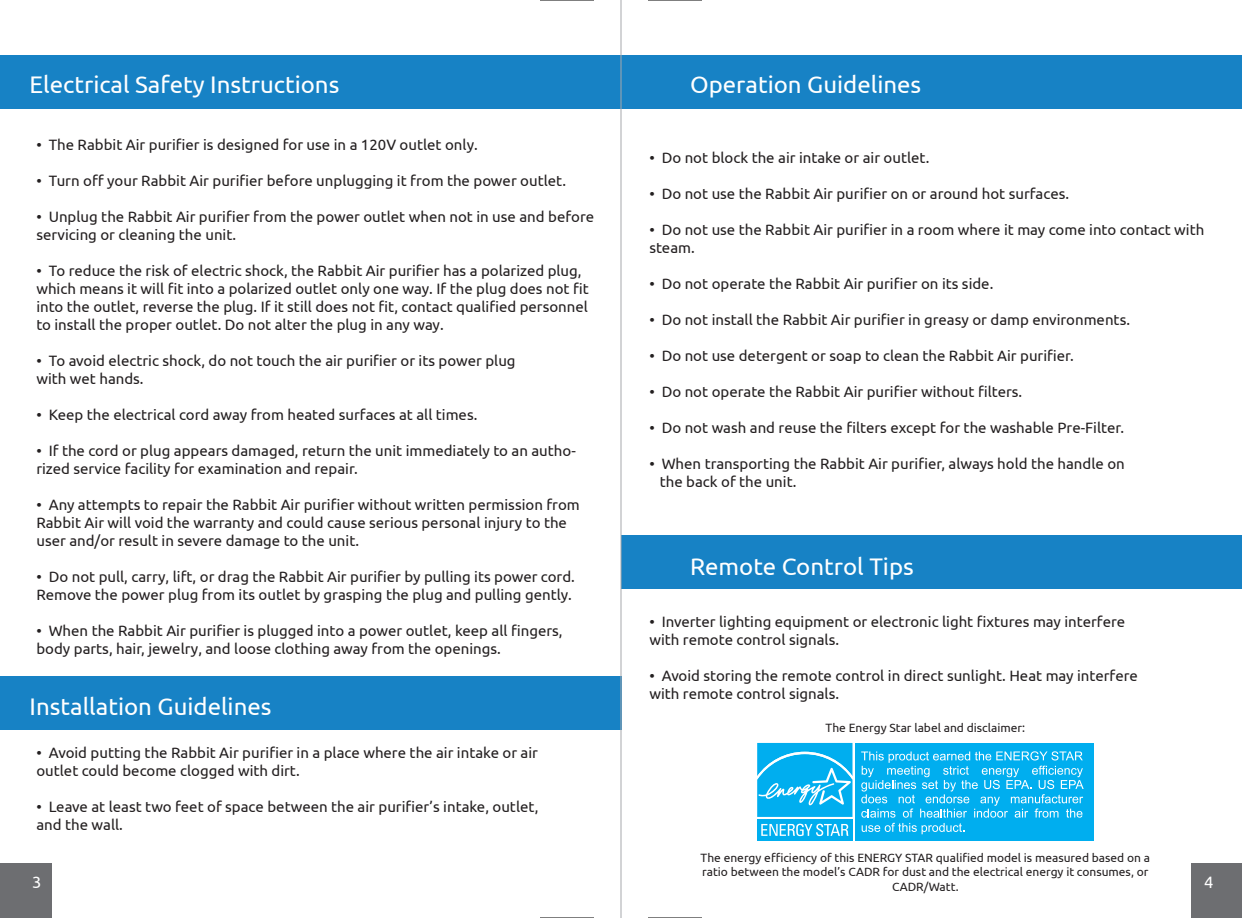
<style>
.page{position:relative;width:1242px;height:918px;background:#fff}
.page>*{position:absolute;margin:0;border:0;box-sizing:border-box;transform-origin:0 0}
.t1{font:24px "Ubuntu";color:#fff}
.t2{font:16.5px "Ubuntu";color:#fff}
.t3{font:15px/18px "Ubuntu";color:#231f20}
.t4{font:12px/14.4px "Ubuntu";color:#231f20}
</style>
<div class="page">
<div style="left:0;top:55px;width:1242px;height:54px;background:#1782c5"></div>
<div style="left:0;top:676px;width:622px;height:54px;background:#1782c5"></div>
<div style="left:621px;top:535px;width:621px;height:54px;background:#1782c5"></div>
<svg style="left:757px;top:742px;width:337px;height:99px"></svg>
<div style="left:757px;top:819px;width:95px;height:22px;background:#00aeef"></div>
<svg style="left:757px;top:743px;width:95px;height:74px;background:#22b8f1"></svg>
<svg style="left:761px;top:824px;width:87px;height:12px"></svg>
<div style="left:855px;top:743px;width:238px;height:97px;background:#00aeef"></div>
<svg style="left:861px;top:751px;width:223px;height:83px"></svg>
<div style="left:0;top:863px;width:52px;height:55px;background:#6d6e71"></div>
<div style="left:1191px;top:863px;width:51px;height:55px;background:#6d6e71"></div>
<hr style="left:621px;top:0;width:1px;height:918px;background:#a7a9ac">
<hr style="left:648px;top:0;width:54px;height:1px;background:#000">
<hr style="left:648px;top:917px;width:54px;height:1px;background:#000">
<hr style="left:540px;top:0;width:54px;height:1px;background:#000">
<hr style="left:540px;top:917px;width:54px;height:1px;background:#000">
<h1 class="t1" style="left:30px;top:70px;width:311px">Electrical Safety Instructions</h1>
<p class="t3" style="left:36px;top:136px;width:443px">• The Rabbit Air purifier is designed for use in a 120V outlet only.</p>
<p class="t3" style="left:36px;top:172px;width:531px">• Turn off your Rabbit Air purifier before unplugging it from the power outlet.</p>
<p class="t3" style="left:36px;top:208px;width:559px">• Unplug the Rabbit Air purifier from the power outlet when not in use and before servicing or cleaning the unit.</p>
<p class="t3" style="left:36px;top:262px;width:554px">• To reduce the risk of electric shock, the Rabbit Air purifier has a polarized plug, which means it will fit into a polarized outlet only one way. If the plug does not fit into the outlet, reverse the plug. If it still does not fit, contact qualified personnel to install the proper outlet. Do not alter the plug in any way.</p>
<p class="t3" style="left:36px;top:352px;width:481px">• To avoid electric shock, do not touch the air purifier or its power plug with wet hands.</p>
<p class="t3" style="left:36px;top:406px;width:443px">• Keep the electrical cord away from heated surfaces at all times.</p>
<p class="t3" style="left:36px;top:442px;width:541px">• If the cord or plug appears damaged, return the unit immediately to an autho&shy;rized service facility for examination and repair.</p>
<p class="t3" style="left:36px;top:496px;width:545px">• Any attempts to repair the Rabbit Air purifier without written permission from<br>Rabbit Air will void the warranty and could cause serious personal injury to the user and/or result in severe damage to the unit.</p>
<p class="t3" style="left:36px;top:568px;width:540px">• Do not pull, carry, lift, or drag the Rabbit Air purifier by pulling its power cord.<br>Remove the power plug from its outlet by grasping the plug and pulling gently.</p>
<p class="t3" style="left:36px;top:622px;width:528px">• When the Rabbit Air purifier is plugged into a power outlet, keep all fingers, body parts, hair, jewelry, and loose clothing away from the openings.</p>
<h1 class="t1" style="left:30px;top:692px;width:243px">Installation Guidelines</h1>
<p class="t3" style="left:36px;top:743px;width:503px">• Avoid putting the Rabbit Air purifier in a place where the air intake or air outlet could become clogged with dirt.</p>
<p class="t3" style="left:36px;top:797px;width:503px">• Leave at least two feet of space between the air purifier’s intake, outlet, and the wall.</p>
<h1 class="t1" style="left:690px;top:70px;width:233px">Operation Guidelines</h1>
<p class="t3" style="left:649px;top:148px;width:282px">• Do not block the air intake or air outlet.</p>
<p class="t3" style="left:649px;top:184px;width:421px">• Do not use the Rabbit Air purifier on or around hot surfaces.</p>
<p class="t3" style="left:649px;top:220px;width:556px">• Do not use the Rabbit Air purifier in a room where it may come into contact with steam.</p>
<p class="t3" style="left:649px;top:274px;width:345px">• Do not operate the Rabbit Air purifier on its side.</p>
<p class="t3" style="left:649px;top:310px;width:482px">• Do not install the Rabbit Air purifier in greasy or damp environments.</p>
<p class="t3" style="left:649px;top:346px;width:426px">• Do not use detergent or soap to clean the Rabbit Air purifier.</p>
<p class="t3" style="left:649px;top:382px;width:374px">• Do not operate the Rabbit Air purifier without filters.</p>
<p class="t3" style="left:649px;top:418px;width:476px">• Do not wash and reuse the filters except for the washable Pre-Filter.</p>
<p class="t3" style="left:660px;top:454px;width:467px;text-indent:-10px">• When transporting the Rabbit Air purifier, always hold the handle on the back of the unit.</p>
<h1 class="t1" style="left:690px;top:552px;width:225px">Remote Control Tips</h1>
<p class="t3" style="left:649px;top:613px;width:477px">• Inverter lighting equipment or electronic light fixtures may interfere with remote control signals.</p>
<p class="t3" style="left:649px;top:667px;width:490px">• Avoid storing the remote control in direct sunlight. Heat may interfere with remote control signals.</p>
<p class="t4" style="left:826px;top:721px;width:201px">The Energy Star label and disclaimer:</p>
<p class="t4" style="left:701px;top:850px;width:451px">The energy efficiency of this ENERGY STAR qualified model is measured based on a ratio between the model’s CADR for dust and the electrical energy it consumes, or</p>
<p class="t2" style="left:32px;top:872px;width:11px">3</p>
<p class="t4" style="left:892px;top:879px;width:68px">CADR/Watt.</p>
<p class="t2" style="left:1204px;top:872px;width:11px">4</p>
</div>
